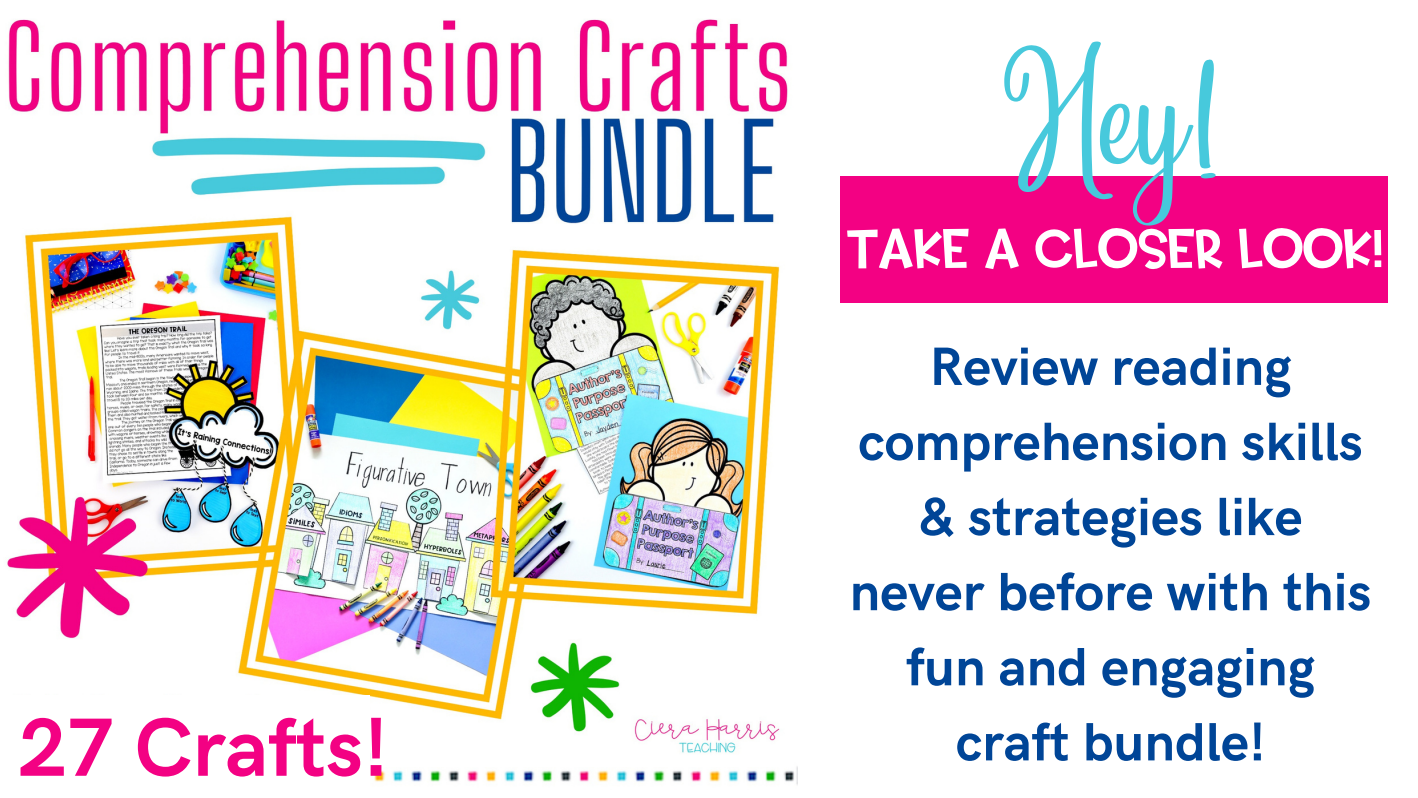
<style>
.page{position:relative;width:1418px;height:798px;background:#fff}
.page>*{position:absolute;margin:0;border:0;box-sizing:border-box;transform-origin:0 0}
.t1{font:104px "Angelina";color:#47c9dc}
.t2{font:700 82.7px "HK Grotesk";color:#f30183}
.t3{font:700 54px/75px "HK Grotesk";color:#004597;text-align:center}
.t4{font:50px "AG Sorry Not Sorry";color:#fff}
</style>
<div class="page">
<img style="left:7px;top:19px;width:790px;height:765px">
<div style="left:840px;top:176px;width:548px;height:127px;background:#f30183"></div>
<div style="left:0;top:694px;width:370px;height:103px;background:#fff"></div>
<p class="t1" style="left:1011px;top:101px;width:208px">Hey!</p>
<p class="t4" style="left:847px;top:216px;width:537px">TAKE A CLOSER LOOK!</p>
<p class="t3" style="left:849px;top:331px;width:523px">Review reading comprehension skills &amp; strategies like never before with this fun and engaging</p>
<p class="t2" style="left:19px;top:701px;width:372px">27 Crafts!</p>
<p class="t3" style="left:955px;top:706px;width:311px">craft bundle!</p>
</div>
